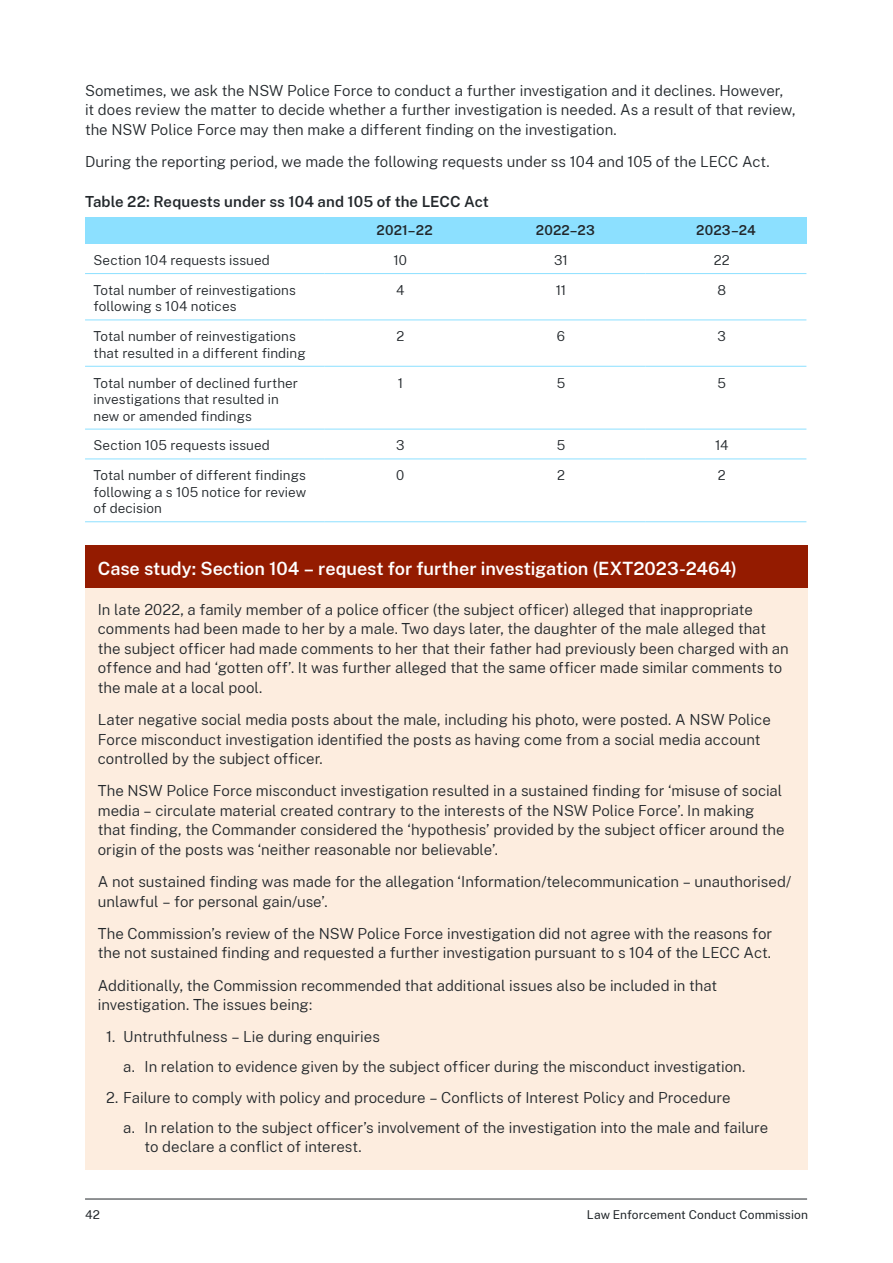
<style>
.page{position:relative;width:893px;height:1263px;background:#fff}
.page>*{position:absolute;margin:0;border:0;box-sizing:border-box;transform-origin:0 0}
.t1{font:600 18px "Public Sans";letter-spacing:-.005em;color:#fff}
.t2{font:300 15px/19.5px "Public Sans";color:#22272b}
.t3{font:600 15px "Public Sans";letter-spacing:.005em;color:#22272b}
.t4{font:300 13.5px/16.5px "Public Sans";letter-spacing:.005em;color:#22272b}
.t5{font:600 13.5px "Public Sans";letter-spacing:.015em;color:#22272b}
.t6{font:12px "Public Sans";letter-spacing:.01em;color:#22272b}
</style>
<div class="page">
<div style="left:85px;top:545px;width:723px;height:43px;background:#941b00"></div>
<div style="left:85px;top:588px;width:723px;height:581px;background:#fdeddf"></div>
<hr style="left:85px;top:1199px;width:722px;height:1px;background:#22272b">
<hr style="left:85px;top:521px;width:239px;height:1px;background:#8ce0ff">
<hr style="left:324px;top:521px;width:161px;height:1px;background:#8ce0ff">
<hr style="left:485px;top:521px;width:161px;height:1px;background:#8ce0ff">
<hr style="left:646px;top:521px;width:160px;height:1px;background:#8ce0ff">
<hr style="left:85px;top:459px;width:239px;height:1px;background:#8ce0ff">
<hr style="left:324px;top:459px;width:161px;height:1px;background:#8ce0ff">
<hr style="left:485px;top:459px;width:161px;height:1px;background:#8ce0ff">
<hr style="left:646px;top:459px;width:160px;height:1px;background:#8ce0ff">
<hr style="left:85px;top:429px;width:239px;height:1px;background:#8ce0ff">
<hr style="left:324px;top:429px;width:161px;height:1px;background:#8ce0ff">
<hr style="left:485px;top:429px;width:161px;height:1px;background:#8ce0ff">
<hr style="left:646px;top:429px;width:160px;height:1px;background:#8ce0ff">
<hr style="left:85px;top:366px;width:239px;height:1px;background:#8ce0ff">
<hr style="left:324px;top:366px;width:161px;height:1px;background:#8ce0ff">
<hr style="left:485px;top:366px;width:161px;height:1px;background:#8ce0ff">
<hr style="left:646px;top:366px;width:160px;height:1px;background:#8ce0ff">
<hr style="left:85px;top:320px;width:239px;height:1px;background:#8ce0ff">
<hr style="left:324px;top:320px;width:161px;height:1px;background:#8ce0ff">
<hr style="left:485px;top:320px;width:161px;height:1px;background:#8ce0ff">
<hr style="left:646px;top:320px;width:160px;height:1px;background:#8ce0ff">
<hr style="left:85px;top:273px;width:239px;height:1px;background:#8ce0ff">
<hr style="left:324px;top:273px;width:161px;height:1px;background:#8ce0ff">
<hr style="left:485px;top:273px;width:161px;height:1px;background:#8ce0ff">
<hr style="left:646px;top:273px;width:160px;height:1px;background:#8ce0ff">
<div style="left:85px;top:217px;width:239px;height:27px;background:#8ce0ff"></div>
<div style="left:324px;top:217px;width:161px;height:27px;background:#8ce0ff"></div>
<div style="left:485px;top:217px;width:161px;height:27px;background:#8ce0ff"></div>
<div style="left:646px;top:217px;width:160px;height:27px;background:#8ce0ff"></div>
<p class="t2" style="left:85px;top:80px;width:712px">Sometimes, we ask the NSW Police Force to conduct a further investigation and it declines. However, it does review the matter to decide whether a further investigation is needed. As a result of that review, the NSW Police Force may then make a different finding on the investigation.</p>
<p class="t2" style="left:85px;top:151px;width:686px">During the reporting period, we made the following requests under ss 104 and 105 of the LECC Act.</p>
<h5 class="t3" style="left:85px;top:190px;width:405px">Table 22: Requests under ss 104 and 105 of the LECC Act</h5>
<p class="t5" style="left:376px;top:221px;width:58px">2021–22</p>
<p class="t5" style="left:536px;top:221px;width:60px">2022–23</p>
<p class="t5" style="left:696px;top:221px;width:61px">2023–24</p>
<p class="t4" style="left:94px;top:251px;width:178px">Section 104 requests issued</p>
<p class="t4" style="left:394px;top:251px;width:15px">10</p>
<p class="t4" style="left:554px;top:251px;width:15px">31</p>
<p class="t4" style="left:714px;top:251px;width:18px">22</p>
<p class="t4" style="left:94px;top:281px;width:204px">Total number of reinvestigations following s 104 notices</p>
<p class="t4" style="left:396px;top:281px;width:10px">4</p>
<p class="t4" style="left:556px;top:281px;width:12px">11</p>
<p class="t4" style="left:717px;top:281px;width:10px">8</p>
<p class="t4" style="left:94px;top:327px;width:214px">Total number of reinvestigations that resulted in a different finding</p>
<p class="t4" style="left:396px;top:327px;width:9px">2</p>
<p class="t4" style="left:557px;top:327px;width:10px">6</p>
<p class="t4" style="left:718px;top:327px;width:10px">3</p>
<p class="t4" style="left:94px;top:374px;width:206px">Total number of declined further investigations that resulted in new or amended findings</p>
<p class="t4" style="left:398px;top:374px;width:7px">1</p>
<p class="t4" style="left:557px;top:374px;width:10px">5</p>
<p class="t4" style="left:718px;top:374px;width:10px">5</p>
<p class="t4" style="left:94px;top:437px;width:178px">Section 105 requests issued</p>
<p class="t4" style="left:396px;top:437px;width:10px">3</p>
<p class="t4" style="left:557px;top:437px;width:10px">5</p>
<p class="t4" style="left:715px;top:437px;width:15px">14</p>
<p class="t4" style="left:94px;top:466px;width:214px;text-align:justify">Total number of different findings following a s 105 notice for review of decision</p>
<p class="t4" style="left:396px;top:466px;width:10px">0</p>
<p class="t4" style="left:557px;top:466px;width:9px">2</p>
<p class="t4" style="left:718px;top:466px;width:9px">2</p>
<h5 class="t1" style="left:98px;top:555px;width:641px">Case study: Section 104 – request for further investigation (EXT2023-2464)</h5>
<p class="t2" style="left:98px;top:599px;width:692px">In late 2022, a family member of a police officer (the subject officer) alleged that inappropriate comments had been made to her by a male. Two days later, the daughter of the male alleged that the subject officer had made comments to her that their father had previously been charged with an offence and had ‘gotten off’. It was further alleged that the same officer made similar comments to the male at a local pool.</p>
<p class="t2" style="left:98px;top:709px;width:675px">Later negative social media posts about the male, including his photo, were posted. A NSW Police<br>Force misconduct investigation identified the posts as having come from a social media account controlled by the subject officer.</p>
<p class="t2" style="left:98px;top:780px;width:688px">The NSW Police Force misconduct investigation resulted in a sustained finding for ‘misuse of social media – circulate material created contrary to the interests of the NSW Police Force’. In making that finding, the Commander considered the ‘hypothesis’ provided by the subject officer around the origin of the posts was ‘neither reasonable nor believable’.</p>
<p class="t2" style="left:98px;top:871px;width:695px">A not sustained finding was made for the allegation ‘Information/telecommunication – unauthorised/ unlawful – for personal gain/use’.</p>
<p class="t2" style="left:98px;top:923px;width:676px">The Commission’s review of the NSW Police Force investigation did not agree with the reasons for the not sustained finding and requested a further investigation pursuant to s 104 of the LECC Act.</p>
<p class="t2" style="left:98px;top:975px;width:621px">Additionally, the Commission recommended that additional issues also be included in that investigation. The issues being:</p>
<p class="t2" style="left:106px;top:1026px;width:275px">1. Untruthfulness – Lie during enquiries</p>
<p class="t2" style="left:123px;top:1057px;width:623px">a. In relation to evidence given by the subject officer during the misconduct investigation.</p>
<p class="t2" style="left:106px;top:1087px;width:626px">2. Failure to comply with policy and procedure – Conflicts of Interest Policy and Procedure</p>
<p class="t2" style="left:145px;top:1117px;width:625px;text-indent:-21px">a. In relation to the subject officer’s involvement of the investigation into the male and failure to declare a conflict of interest.</p>
<p class="t6" style="left:85px;top:1206px;width:16px">42</p>
<p class="t6" style="left:587px;top:1206px;width:222px">Law Enforcement Conduct Commission</p>
</div>
